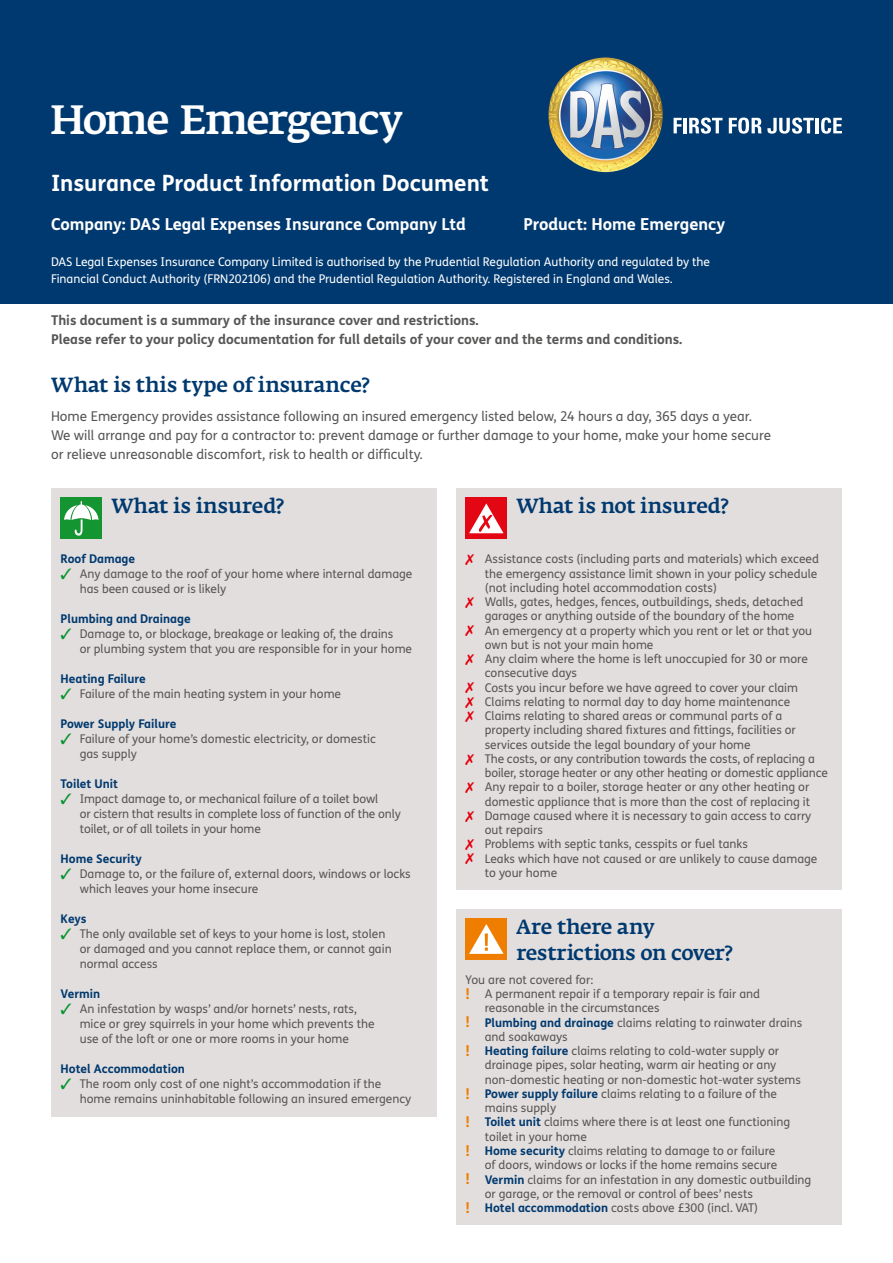
<style>
.page{position:relative;width:893px;height:1263px;background:#fff}
.page>*{position:absolute;margin:0;border:0;box-sizing:border-box;transform-origin:0 0}
.t1{font:500 40.5px "Fedra Serif A Pro";letter-spacing:-.04em;color:#fff}
.t2{font:700 22.5px "FS Me";color:#fff}
.t3{font:500 20.25px "Fedra Serif A Pro";color:#00396f}
.t4{font:500 20.25px/25.7px "Fedra Serif A Pro";letter-spacing:-.02em;color:#00396f}
.t5{font:700 16.5px "FS Me";color:#fff}
.t6{font:13.5px/19.2px "FS Me";color:#565655}
.t7{font:700 13.5px/19.2px "FS Me";color:#565655}
.t8{font:12px/15px "FS Me";color:#565655}
.t9{font:12px/17px "FS Me";color:#fff}
.t10{font:700 12px "FS Me";color:#00396f}
.s1{color:#08942f}
.s2{color:#e3000b}
.s3{font-weight:700;font-size:15px;color:#ef7c00}
.s4{font-weight:700;color:#00396f}
</style>
<div class="page">
<div style="left:0;top:0;width:893px;height:303px;background:#00396f"></div>
<img style="left:548px;top:58px;width:115px;height:114px;border-radius:57px">
<svg style="left:674px;top:118px;width:8px;height:15px"></svg>
<hr style="left:683px;top:118px;width:3px;height:15px;background:#fff">
<svg style="left:689px;top:118px;width:33px;height:16px"></svg>
<svg style="left:729px;top:118px;width:32px;height:16px"></svg>
<svg style="left:767px;top:118px;width:47px;height:16px"></svg>
<hr style="left:815px;top:118px;width:3px;height:15px;background:#fff">
<svg style="left:821px;top:118px;width:21px;height:16px"></svg>
<div style="left:51px;top:488px;width:386px;height:628px;background:#e2dedd"></div>
<div style="left:61px;top:498px;width:41px;height:41px;background:#159432"></div>
<svg style="left:64px;top:501px;width:35px;height:35px"></svg>
<div style="left:456px;top:908px;width:386px;height:316px;background:#e2dedd"></div>
<div style="left:466px;top:918px;width:41px;height:41px;background:#ef7d00"></div>
<svg style="left:469px;top:924px;width:35px;height:30px"></svg>
<div style="left:456px;top:488px;width:386px;height:401px;background:#e2dedd"></div>
<div style="left:466px;top:498px;width:41px;height:41px;background:#e30613"></div>
<svg style="left:469px;top:503px;width:35px;height:30px"></svg>
<h1 class="t1" style="left:50px;top:96px;width:354px">Home Emergency</h1>
<h2 class="t2" style="left:51px;top:166px;width:439px">Insurance Product Information Document</h2>
<h3 class="t5" style="left:51px;top:211px;width:416px">Company: DAS Legal Expenses Insurance Company Ltd</h3>
<h3 class="t5" style="left:524px;top:211px;width:203px">Product: Home Emergency</h3>
<p class="t9" style="left:51px;top:253px;width:661px">DAS Legal Expenses Insurance Company Limited is authorised by the Prudential Regulation Authority and regulated by the<br>Financial Conduct Authority (FRN202106) and the Prudential Regulation Authority. Registered in England and Wales.</p>
<p class="t7" style="left:51px;top:310px;width:633px">This document is a summary of the insurance cover and restrictions.<br>Please refer to your policy documentation for full details of your cover and the terms and conditions.</p>
<h3 class="t3" style="left:51px;top:373px;width:320px">What is this type of insurance?</h3>
<p class="t6" style="left:51px;top:406px;width:722px">Home Emergency provides assistance following an insured emergency listed below, 24 hours a day, 365 days a year.<br>We will arrange and pay for a contractor to: prevent damage or further damage to your home, make your home secure or relieve unreasonable discomfort, risk to health or difficulty.</p>
<h3 class="t3" style="left:112px;top:494px;width:174px">What is insured?</h3>
<p class="t10" style="left:61px;top:550px;width:76px">Roof Damage</p>
<p class="t8" style="left:80px;top:566px;width:334px;text-indent:-19px"><span class="s1">✓</span> Any damage to the roof of your home where internal damage has been caused or is likely</p>
<p class="t10" style="left:61px;top:610px;width:132px">Plumbing and Drainage</p>
<p class="t8" style="left:80px;top:626px;width:334px;text-indent:-19px"><span class="s1">✓</span> Damage to, or blockage, breakage or leaking of, the drains<br>or plumbing system that you are responsible for in your home</p>
<p class="t10" style="left:61px;top:670px;width:87px">Heating Failure</p>
<p class="t8" style="left:61px;top:686px;width:282px"><span class="s1">✓</span> Failure of the main heating system in your home</p>
<p class="t10" style="left:61px;top:715px;width:117px">Power Supply Failure</p>
<p class="t8" style="left:80px;top:731px;width:298px;text-indent:-19px"><span class="s1">✓</span> Failure of your home’s domestic electricity, or domestic gas supply</p>
<p class="t10" style="left:61px;top:775px;width:59px">Toilet Unit</p>
<p class="t8" style="left:80px;top:791px;width:323px;text-indent:-19px"><span class="s1">✓</span> Impact damage to, or mechanical failure of a toilet bowl<br>or cistern that results in complete loss of function of the only toilet, or of all toilets in your home</p>
<p class="t10" style="left:61px;top:850px;width:83px">Home Security</p>
<p class="t8" style="left:80px;top:866px;width:333px;text-indent:-19px"><span class="s1">✓</span> Damage to, or the failure of, external doors, windows or locks which leaves your home insecure</p>
<p class="t10" style="left:61px;top:910px;width:27px">Keys</p>
<p class="t8" style="left:80px;top:926px;width:313px;text-indent:-19px"><span class="s1">✓</span> The only available set of keys to your home is lost, stolen or damaged and you cannot replace them, or cannot gain normal access</p>
<p class="t10" style="left:61px;top:985px;width:41px">Vermin</p>
<p class="t8" style="left:80px;top:1001px;width:296px;text-indent:-19px"><span class="s1">✓</span> An infestation by wasps’ and/or hornets’ nests, rats, mice or grey squirrels in your home which prevents the use of the loft or one or more rooms in your home</p>
<p class="t10" style="left:61px;top:1060px;width:126px">Hotel Accommodation</p>
<p class="t8" style="left:80px;top:1076px;width:333px;text-indent:-19px"><span class="s1">✓</span> The room only cost of one night’s accommodation if the home remains uninhabitable following an insured emergency</p>
<h3 class="t3" style="left:517px;top:494px;width:213px">What is not insured?</h3>
<p class="t8" style="left:466px;top:551px;width:355px"><span class="s2">✗</span> Assistance costs (including parts and materials) which exceed</p>
<p class="t8" style="left:485px;top:566px;width:334px">the emergency assistance limit shown in your policy schedule</p>
<p class="t8" style="left:485px;top:580px;width:234px">(not including hotel accommodation costs)</p>
<p class="t8" style="left:466px;top:594px;width:339px"><span class="s2">✗</span> Walls, gates, hedges, fences, outbuildings, sheds, detached</p>
<p class="t8" style="left:485px;top:608px;width:311px">garages or anything outside of the boundary of the home</p>
<p class="t8" style="left:466px;top:623px;width:348px"><span class="s2">✗</span> An emergency at a property which you rent or let or that you</p>
<p class="t8" style="left:485px;top:637px;width:170px">own but is not your main home</p>
<p class="t8" style="left:466px;top:651px;width:344px"><span class="s2">✗</span> Any claim where the home is left unoccupied for 30 or more</p>
<p class="t8" style="left:485px;top:665px;width:94px">consecutive days</p>
<p class="t8" style="left:466px;top:680px;width:334px"><span class="s2">✗</span> Costs you incur before we have agreed to cover your claim</p>
<p class="t8" style="left:466px;top:694px;width:326px"><span class="s2">✗</span> Claims relating to normal day to day home maintenance</p>
<p class="t8" style="left:466px;top:708px;width:318px"><span class="s2">✗</span> Claims relating to shared areas or communal parts of a</p>
<p class="t8" style="left:485px;top:722px;width:313px">property including shared fixtures and fittings, facilities or</p>
<p class="t8" style="left:485px;top:737px;width:267px">services outside the legal boundary of your home</p>
<p class="t8" style="left:466px;top:751px;width:351px"><span class="s2">✗</span> The costs, or any contribution towards the costs, of replacing a</p>
<p class="t8" style="left:485px;top:765px;width:345px">boiler, storage heater or any other heating or domestic appliance</p>
<p class="t8" style="left:466px;top:779px;width:345px"><span class="s2">✗</span> Any repair to a boiler, storage heater or any other heating or</p>
<p class="t8" style="left:485px;top:794px;width:327px">domestic appliance that is more than the cost of replacing it</p>
<p class="t8" style="left:466px;top:808px;width:347px"><span class="s2">✗</span> Damage caused where it is necessary to gain access to carry</p>
<p class="t8" style="left:485px;top:822px;width:60px">out repairs</p>
<p class="t8" style="left:466px;top:836px;width:284px"><span class="s2">✗</span> Problems with septic tanks, cesspits or fuel tanks</p>
<p class="t8" style="left:466px;top:851px;width:353px"><span class="s2">✗</span> Leaks which have not caused or are unlikely to cause damage</p>
<p class="t8" style="left:485px;top:865px;width:74px">to your home</p>
<h3 class="t4" style="left:517px;top:914px;width:217px">Are there any restrictions on cover?</h3>
<p class="t8" style="left:466px;top:972px;width:129px">You are not covered for:</p>
<p class="t8" style="left:466px;top:986px;width:296px"><span class="s3">!</span> A permanent repair if a temporary repair is fair and</p>
<p class="t8" style="left:485px;top:1000px;width:176px">reasonable in the circumstances</p>
<p class="t8" style="left:466px;top:1015px;width:338px"><span class="s3">!</span> <span class="s4">Plumbing and drainage</span> claims relating to rainwater drains</p>
<p class="t8" style="left:485px;top:1029px;width:84px">and soakaways</p>
<p class="t8" style="left:466px;top:1043px;width:315px"><span class="s3">!</span> <span class="s4">Heating failure</span> claims relating to cold-water supply or</p>
<p class="t8" style="left:485px;top:1057px;width:293px">drainage pipes, solar heating, warm air heating or any</p>
<p class="t8" style="left:485px;top:1072px;width:318px">non-domestic heating or non-domestic hot-water systems</p>
<p class="t8" style="left:466px;top:1086px;width:313px"><span class="s3">!</span> <span class="s4">Power supply failure</span> claims relating to a failure of the</p>
<p class="t8" style="left:485px;top:1100px;width:73px">mains supply</p>
<p class="t8" style="left:466px;top:1114px;width:326px"><span class="s3">!</span> <span class="s4">Toilet unit</span> claims where there is at least one functioning</p>
<p class="t8" style="left:485px;top:1129px;width:104px">toilet in your home</p>
<p class="t8" style="left:466px;top:1143px;width:311px"><span class="s3">!</span> <span class="s4">Home security</span> claims relating to damage to or failure</p>
<p class="t8" style="left:485px;top:1157px;width:294px">of doors, windows or locks if the home remains secure</p>
<p class="t8" style="left:466px;top:1171px;width:347px"><span class="s3">!</span> <span class="s4">Vermin</span> claims for an infestation in any domestic outbuilding</p>
<p class="t8" style="left:485px;top:1186px;width:270px">or garage, or the removal or control of bees’ nests</p>
<p class="t8" style="left:466px;top:1200px;width:294px"><span class="s3">!</span> <span class="s4">Hotel accommodation</span> costs above £300 (incl. VAT)</p>
</div>
